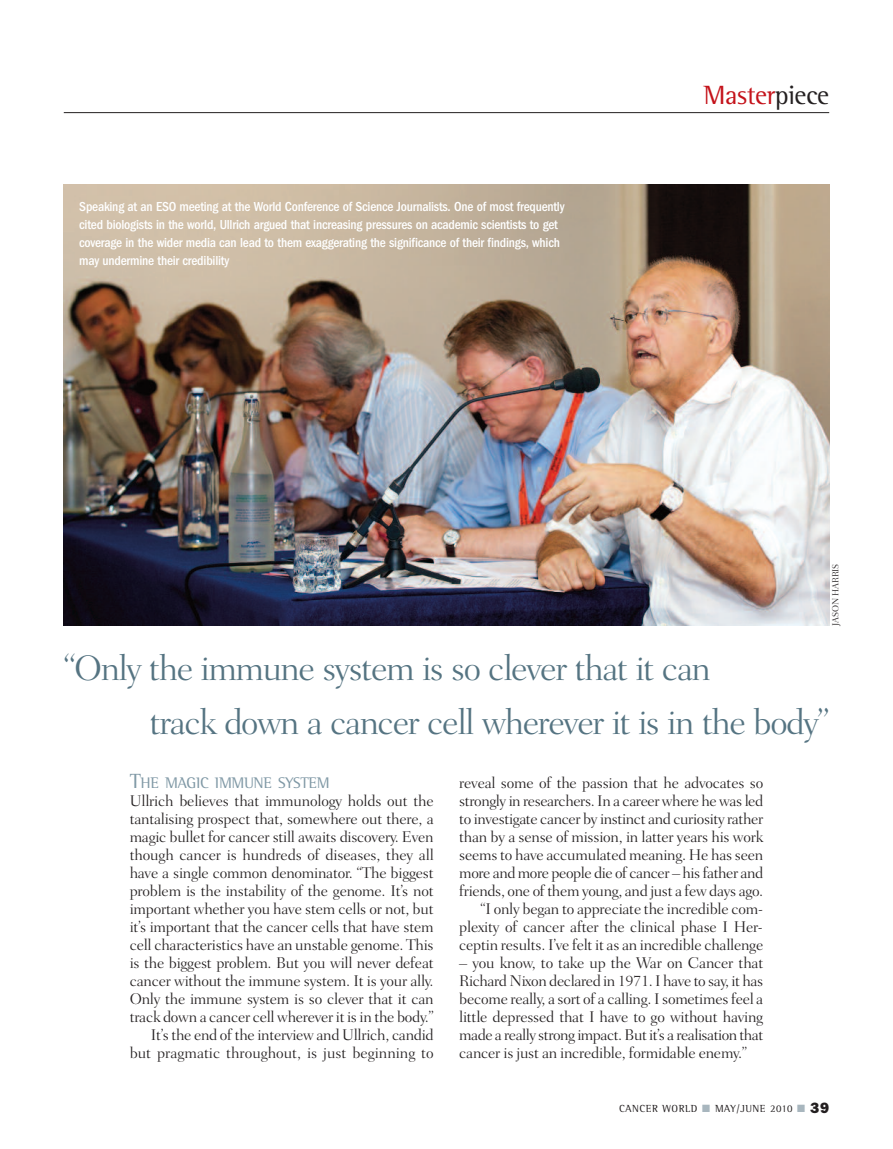
<style>
.page{position:relative;width:893px;height:1149px;background:#fff}
.page>*{position:absolute;margin:0;border:0;box-sizing:border-box;transform-origin:0 0}
.t1{font:300 36px/54px "Fairfield LH";letter-spacing:-.04em;color:#557482}
.t2{font:27px "Rotis Semi Serif";letter-spacing:-.015em;color:#c4121a}
.t3{font:300 15.75px/18px "Fairfield LH";letter-spacing:-.015em;color:#231f20;text-align:right}
.t4{font:15.75px "Rotis Semi Serif";letter-spacing:-.02em;color:#7f98a5}
.t5{font:500 condensed 13.5px/18px "Franklin Gothic";letter-spacing:-.015em;color:#fff}
.t6{font:10.5px "Rotis Semi Serif";letter-spacing:.05em;color:#231f20}
.t7{font:300 9px "Fairfield LH";letter-spacing:-.015em;color:#231f20}
.s1{color:#231f20}
.s2{font-size:21px}
.s3{color:#a8b6be}
.s4{font-family:"Franklin Gothic";font-weight:800;font-size:15px}
</style>
<div class="page">
<hr style="left:64px;top:112px;width:765px;height:1px;background:#231f20">
<img style="left:64px;top:185px;width:765px;height:440px">
<p class="t5" style="left:79px;top:197px;width:487px">Speaking at an ESO meeting at the World Conference of Science Journalists. One of most frequently cited biologists in the world, Ullrich argued that increasing pressures on academic scientists to get coverage in the wider media can lead to them exaggerating the significance of their findings, which may undermine their credibility</p>
<h2 class="t2" style="left:703px;top:86px;width:127px">Master<span class="s1">piece</span></h2>
<p class="t7" style="left:832px;top:625px;width:63px;rotate:-90deg">JASON HARRIS</p>
<h1 class="t1" style="left:150px;top:643px;width:681px;text-indent:-86px">“Only the immune system is so clever that it can<br>track down a cancer cell wherever it is in the body”</h1>
<p class="t4" style="left:130px;top:776px;width:201px"><span class="s2">T</span>HE MAGIC IMMUNE SYSTEM</p>
<p class="t3" style="left:130px;top:792px;width:306px">Ullrich believes that immunology holds out the tantalising prospect that, somewhere out there, a magic bullet for cancer still awaits discovery. Even though cancer is hundreds of diseases, they all have a single common denominator. “The biggest problem is the instability of the genome. It’s not important whether you have stem cells or not, but it’s important that the cancer cells that have stem cell characteristics have an unstable genome. This is the biggest problem. But you will never defeat cancer without the immune system. It is your ally.<br>Only the immune system is so clever that it can track down a cancer cell wherever it is in the body.” It’s the end of the interview and Ullrich, candid but pragmatic throughout, is just beginning to</p>
<p class="t3" style="left:459px;top:774px;width:306px">reveal some of the passion that he advocates so strongly in researchers. In a career where he was led to investigate cancer by instinct and curiosity rather than by a sense of mission, in latter years his work seems to have accumulated meaning. He has seen more and more people die of cancer – his father and friends, one of them young, and just a few days ago. “I only began to appreciate the incredible com&shy;plexity of cancer after the clinical phase I Her&shy;ceptin results. I’ve felt it as an incredible challenge</p>
<p class="t3" style="left:459px;top:954px;width:306px;text-align:justify">– you know, to take up the War on Cancer that Richard Nixon declared in 1971. I have to say, it has become really, a sort of a calling. I sometimes feel a little depressed that I have to go without having made a really strong impact. But it’s a realisation that cancer is just an incredible, formidable enemy.”</p>
<p class="t6" style="left:619px;top:1104px;width:211px">CANCER WORLD <span class="s3">■</span> MAY/JUNE 2010 <span class="s3">■</span> <span class="s4">39</span></p>
</div>
